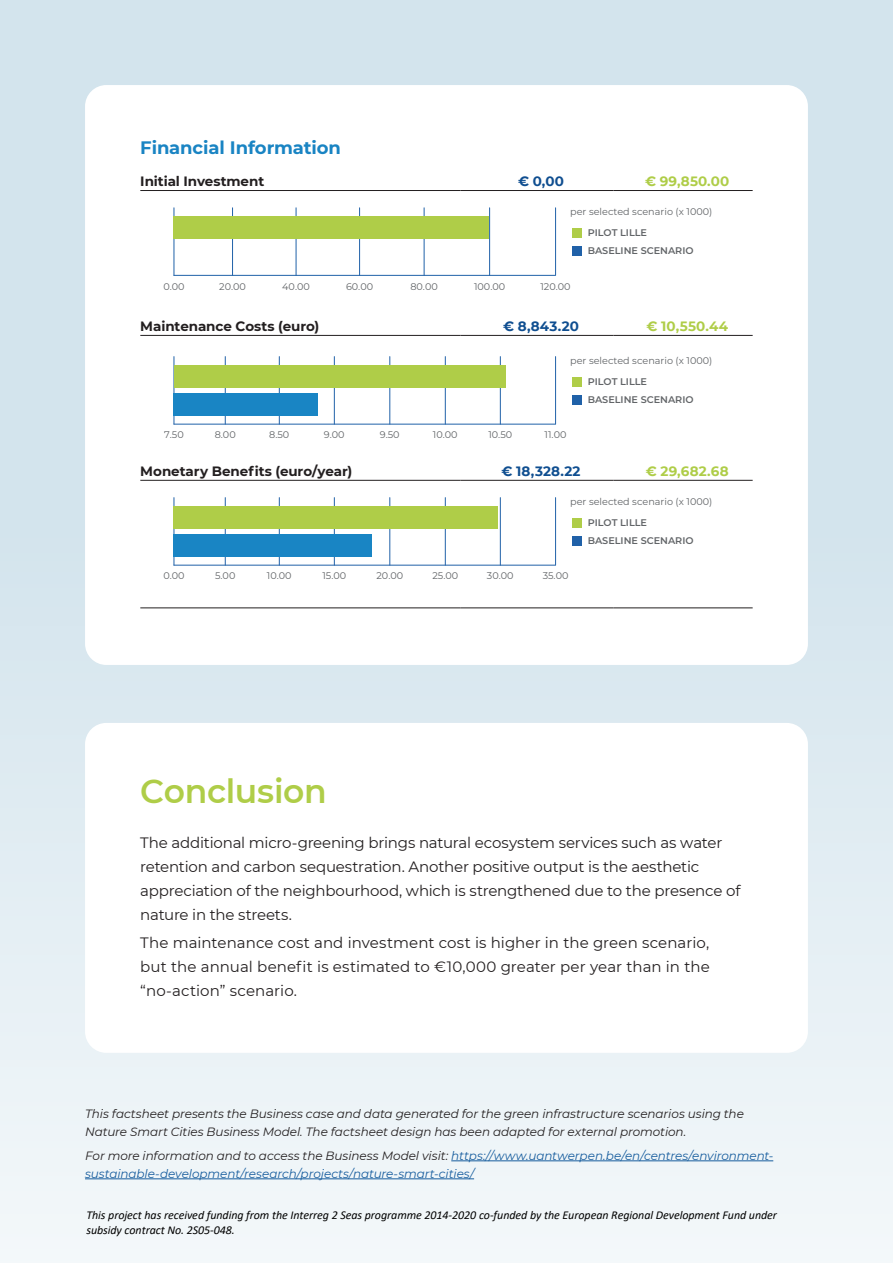
<style>
.page{position:relative;width:893px;height:1263px;background:#fff}
.page>*{position:absolute;margin:0;border:0;box-sizing:border-box;transform-origin:0 0}
.t1{font:600 33px "Montserrat";letter-spacing:-.01em;color:#afcd48}
.t2{font:700 18px "Montserrat";letter-spacing:-.01em;color:#1984c3}
.t3{font:15px/24px "Montserrat";letter-spacing:-.01em;color:#231f20}
.t4{font:700 13.5px "Montserrat";letter-spacing:-.005em;color:#231f20}
.t5{font:700 13.5px "Montserrat";letter-spacing:.01em;color:#afcd48}
.t6{font:700 13.5px "Montserrat";letter-spacing:.01em;color:#0f4e90}
.t7{font:italic 12px/18px "Montserrat";letter-spacing:-.005em;color:#231f20}
.t8{font:italic 12px/18px "Montserrat";letter-spacing:-.005em;color:#175d9e}
.t9{font:italic 12px/14.4px "Calibri";letter-spacing:-.005em;color:#000}
.t10{font:9.6px "Montserrat";color:#626568}
.t11{font:600 9.6px/18px "Montserrat";color:#626568}
.s1{color:#231f20}
</style>
<div class="page">
<div style="left:0;top:0;width:893px;height:1263px;background:linear-gradient(to bottom,#cbdfea,#eef4f8)"></div>
<div style="left:85px;top:85px;width:723px;height:580px;background:#fff;border-radius:21px"></div>
<hr style="left:140px;top:190px;width:320px;height:1px;background:#231f20">
<hr style="left:460px;top:190px;width:153px;height:1px;background:#231f20">
<hr style="left:613px;top:190px;width:140px;height:1px;background:#231f20">
<hr style="left:140px;top:335px;width:320px;height:1px;background:#231f20">
<hr style="left:460px;top:335px;width:153px;height:1px;background:#231f20">
<hr style="left:613px;top:335px;width:140px;height:1px;background:#231f20">
<hr style="left:140px;top:480px;width:320px;height:1px;background:#231f20">
<hr style="left:460px;top:480px;width:153px;height:1px;background:#231f20">
<hr style="left:613px;top:480px;width:140px;height:1px;background:#231f20">
<hr style="left:140px;top:607px;width:320px;height:1px;background:#231f20">
<hr style="left:460px;top:607px;width:153px;height:1px;background:#231f20">
<hr style="left:613px;top:607px;width:140px;height:1px;background:#231f20">
<hr style="left:174px;top:275px;width:382px;height:1px;background:#2061a8">
<hr style="left:174px;top:208px;width:1px;height:67px;background:#2061a8">
<hr style="left:296px;top:208px;width:1px;height:67px;background:#2061a8">
<hr style="left:359px;top:208px;width:1px;height:67px;background:#2061a8">
<hr style="left:232px;top:208px;width:1px;height:67px;background:#2061a8">
<hr style="left:489px;top:208px;width:1px;height:67px;background:#2061a8">
<hr style="left:424px;top:208px;width:1px;height:67px;background:#2061a8">
<hr style="left:555px;top:208px;width:1px;height:67px;background:#2061a8">
<div style="left:572px;top:228px;width:10px;height:10px;background:#afcd48"></div>
<div style="left:572px;top:246px;width:10px;height:10px;background:#2061a8"></div>
<div style="left:174px;top:216px;width:315px;height:23px;background:#afcd48"></div>
<hr style="left:174px;top:424px;width:382px;height:1px;background:#2061a8">
<hr style="left:174px;top:357px;width:1px;height:67px;background:#2061a8">
<hr style="left:279px;top:357px;width:1px;height:67px;background:#2061a8">
<hr style="left:225px;top:357px;width:1px;height:67px;background:#2061a8">
<hr style="left:334px;top:357px;width:1px;height:67px;background:#2061a8">
<hr style="left:390px;top:357px;width:1px;height:67px;background:#2061a8">
<hr style="left:445px;top:357px;width:1px;height:67px;background:#2061a8">
<hr style="left:500px;top:357px;width:1px;height:67px;background:#2061a8">
<hr style="left:555px;top:357px;width:1px;height:67px;background:#2061a8">
<div style="left:572px;top:377px;width:10px;height:10px;background:#afcd48"></div>
<div style="left:572px;top:394px;width:10px;height:10px;background:#2061a8"></div>
<div style="left:174px;top:393px;width:144px;height:23px;background:#1985c4"></div>
<div style="left:174px;top:365px;width:331px;height:23px;background:#afcd48"></div>
<hr style="left:174px;top:565px;width:382px;height:1px;background:#2061a8">
<hr style="left:174px;top:498px;width:1px;height:67px;background:#2061a8">
<hr style="left:279px;top:498px;width:1px;height:67px;background:#2061a8">
<hr style="left:225px;top:498px;width:1px;height:67px;background:#2061a8">
<hr style="left:334px;top:498px;width:1px;height:67px;background:#2061a8">
<hr style="left:390px;top:498px;width:1px;height:67px;background:#2061a8">
<hr style="left:445px;top:498px;width:1px;height:67px;background:#2061a8">
<hr style="left:500px;top:498px;width:1px;height:67px;background:#2061a8">
<hr style="left:555px;top:498px;width:1px;height:67px;background:#2061a8">
<div style="left:572px;top:518px;width:10px;height:10px;background:#afcd48"></div>
<div style="left:572px;top:535px;width:10px;height:10px;background:#2061a8"></div>
<div style="left:174px;top:534px;width:198px;height:23px;background:#1985c4"></div>
<div style="left:174px;top:506px;width:324px;height:23px;background:#afcd48"></div>
<div style="left:85px;top:723px;width:723px;height:330px;background:#fff;border-radius:21px"></div>
<hr style="left:451px;top:1160px;width:322px;height:1px;background:#175d9e">
<hr style="left:85px;top:1178px;width:389px;height:1px;background:#175d9e">
<p class="t2" style="left:140px;top:135px;width:202px">Financial Information</p>
<p class="t4" style="left:140px;top:172px;width:125px">Initial Investment</p>
<p class="t6" style="left:518px;top:172px;width:47px">€ 0,00</p>
<p class="t5" style="left:645px;top:172px;width:86px">€ 99,850.00</p>
<p class="t10" style="left:570px;top:205px;width:144px">per selected scenario (x 1000)</p>
<p class="t11" style="left:588px;top:224px;width:107px">PILOT LILLE<br>BASELINE SCENARIO</p>
<p class="t10" style="left:163px;top:280px;width:23px">0.00</p>
<p class="t10" style="left:219px;top:280px;width:28px">20.00</p>
<p class="t10" style="left:282px;top:280px;width:29px">40.00</p>
<p class="t10" style="left:346px;top:280px;width:29px">60.00</p>
<p class="t10" style="left:410px;top:280px;width:29px">80.00</p>
<p class="t10" style="left:474px;top:280px;width:33px">100.00</p>
<p class="t10" style="left:540px;top:280px;width:32px">120.00</p>
<p class="t4" style="left:140px;top:317px;width:181px">Maintenance Costs (euro)</p>
<p class="t6" style="left:503px;top:317px;width:77px">€ 8,843.20</p>
<p class="t5" style="left:646px;top:317px;width:83px">€ 10,550.44</p>
<p class="t10" style="left:570px;top:354px;width:144px">per selected scenario (x 1000)</p>
<p class="t11" style="left:588px;top:372px;width:107px">PILOT LILLE<br>BASELINE SCENARIO</p>
<p class="t10" style="left:164px;top:428px;width:21px">7.50</p>
<p class="t10" style="left:215px;top:428px;width:23px">8.00</p>
<p class="t10" style="left:269px;top:428px;width:22px">8.50</p>
<p class="t10" style="left:324px;top:428px;width:22px">9.00</p>
<p class="t10" style="left:380px;top:428px;width:21px">9.50</p>
<p class="t10" style="left:433px;top:428px;width:26px">10.00</p>
<p class="t10" style="left:488px;top:428px;width:25px">10.50</p>
<p class="t10" style="left:545px;top:428px;width:23px">11.00</p>
<p class="t4" style="left:140px;top:461px;width:214px">Monetary Benefits (euro/year)</p>
<p class="t6" style="left:502px;top:461px;width:80px">€ 18,328.22</p>
<p class="t5" style="left:646px;top:461px;width:84px">€ 29,682.68</p>
<p class="t10" style="left:570px;top:495px;width:144px">per selected scenario (x 1000)</p>
<p class="t11" style="left:588px;top:513px;width:107px">PILOT LILLE<br>BASELINE SCENARIO</p>
<p class="t10" style="left:163px;top:569px;width:23px">0.00</p>
<p class="t10" style="left:215px;top:569px;width:22px">5.00</p>
<p class="t10" style="left:267px;top:569px;width:26px">10.00</p>
<p class="t10" style="left:322px;top:569px;width:25px">15.00</p>
<p class="t10" style="left:376px;top:569px;width:28px">20.00</p>
<p class="t10" style="left:432px;top:569px;width:27px">25.00</p>
<p class="t10" style="left:487px;top:569px;width:28px">30.00</p>
<p class="t10" style="left:543px;top:569px;width:27px">35.00</p>
<h1 class="t1" style="left:140px;top:768px;width:188px">Conclusion</h1>
<p class="t3" style="left:140px;top:830px;width:602px">The additional micro-greening brings natural ecosystem services such as water retention and carbon sequestration. Another positive output is the aesthetic appreciation of the neighbourhood, which is strengthened due to the presence of nature in the streets.</p>
<p class="t3" style="left:140px;top:930px;width:571px;text-align:justify">The maintenance cost and investment cost is higher in the green scenario, but the annual benefit is estimated to €10,000 greater per year than in the “no-action” scenario.</p>
<p class="t7" style="left:85px;top:1104px;width:660px">This factsheet presents the Business case and data generated for the green infrastructure scenarios using the<br>Nature Smart Cities Business Model. The factsheet design has been adapted for external promotion.</p>
<p class="t8" style="left:85px;top:1146px;width:690px"><span class="s1">For more information and to access the Business Model visit:</span> https://www.uantwerpen.be/en/centres/environment&shy;sustainable-development/research/projects/nature-smart-cities/</p>
<p class="t9" style="left:86px;top:1208px;width:692px">This project has received funding from the Interreg 2 Seas programme 2014-2020 co-funded by the European Regional Development Fund under subsidy contract No. 2S05-048.</p>
</div>
